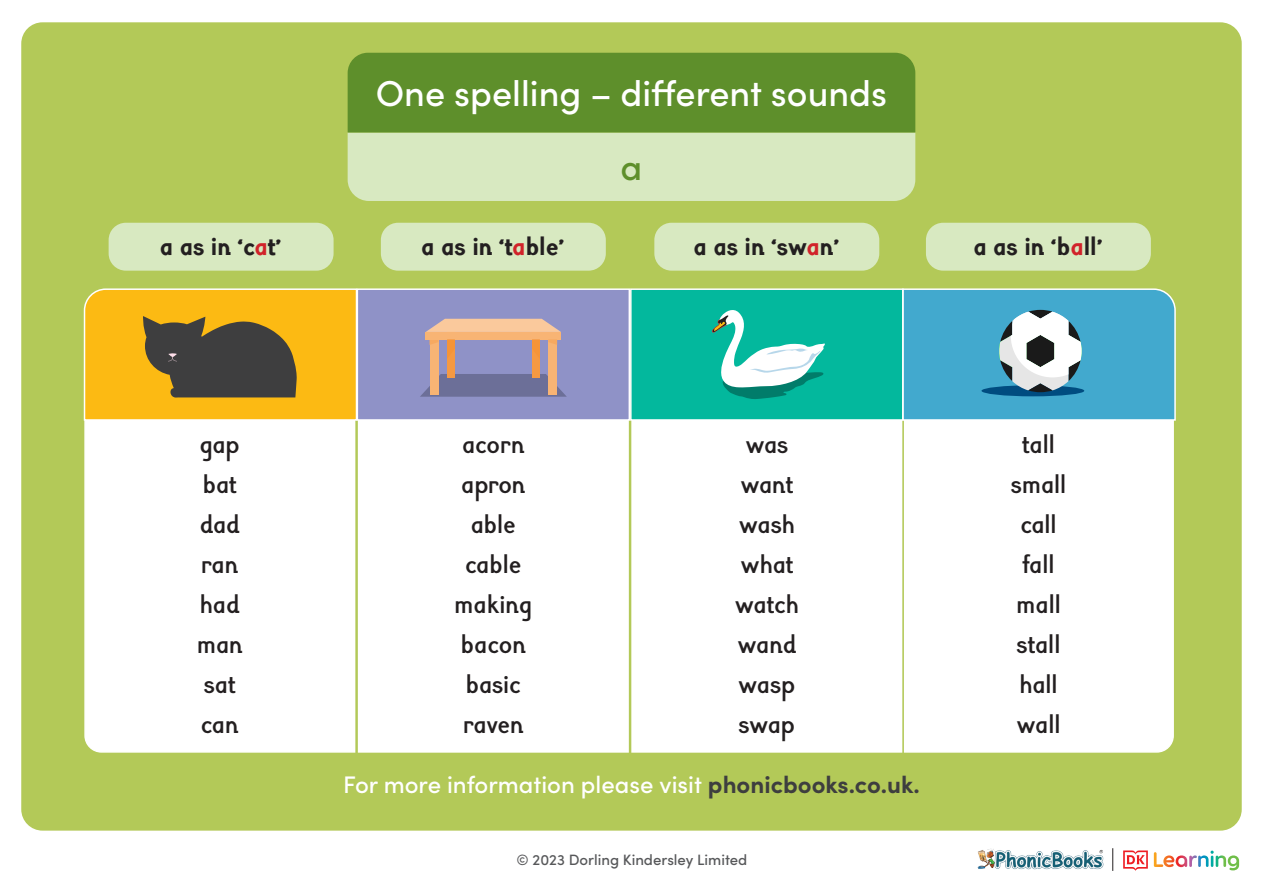
<style>
.page{position:relative;width:1263px;height:893px;background:#fff}
.page>*{position:absolute;margin:0;border:0;box-sizing:border-box;transform-origin:0 0}
.t1{font:500 36px "Sofia Pro";color:#fff}
.t2{font:500 36px "Sofia Pro";color:#5e8f2b}
.t3{font:100 27px "Sylexiad Sans";color:#231f20}
.t4{font:500 27px "Sylexiad Sans";color:#231f20}
.t5{font:500 24px "Sofia Pro";color:#fff}
.t6{font:500 15px "Sofia Pro";color:#57585a}
.s1{color:#d1232a}
.s2{font-weight:700;color:#3e3e3f}
</style>
<div class="page">
<div style="left:21px;top:22px;width:1221px;height:809px;background:#b3c958;border-radius:21px"></div>
<div style="left:84px;top:421px;width:272px;height:332px;background:#fff"></div>
<div style="left:903px;top:421px;width:271px;height:332px;background:#fff"></div>
<div style="left:359px;top:419px;width:269px;height:333px;background:#fff"></div>
<div style="left:358px;top:418px;width:271px;height:335px;border:2px solid #fff"></div>
<div style="left:632px;top:419px;width:269px;height:333px;background:#fff"></div>
<div style="left:631px;top:418px;width:271px;height:335px;border:2px solid #fff"></div>
<svg style="left:1112px;top:848px;width:127px;height:23px"></svg>
<img style="left:977px;top:848px;width:127px;height:22px">
<div style="left:109px;top:223px;width:225px;height:48px;background:#d8e9c1;border-radius:17px"></div>
<div style="left:381px;top:223px;width:225px;height:48px;background:#d8e9c1;border-radius:17px"></div>
<div style="left:654px;top:223px;width:225px;height:48px;background:#d8e9c1;border-radius:17px"></div>
<div style="left:926px;top:223px;width:225px;height:48px;background:#d8e9c1;border-radius:17px"></div>
<svg style="left:348px;top:53px;width:567px;height:148px;background:#96b870"></svg>
<svg style="left:83px;top:288px;width:1093px;height:133px;background:#78a795"></svg>
<h1 class="t1" style="left:376px;top:66px;width:512px">One spelling – different sounds</h1>
<h1 class="t2" style="left:620px;top:141px;width:23px">a</h1>
<p class="t4" style="left:160px;top:233px;width:123px">a as in ‘c<span class="s1">a</span>t’</p>
<p class="t4" style="left:421px;top:233px;width:145px">a as in ‘t<span class="s1">a</span>ble’</p>
<p class="t4" style="left:693px;top:233px;width:147px">a as in ‘sw<span class="s1">a</span>n’</p>
<p class="t4" style="left:973px;top:233px;width:131px">a as in ‘b<span class="s1">a</span>ll’</p>
<p class="t3" style="left:199px;top:432px;width:42px">gap</p>
<p class="t3" style="left:203px;top:472px;width:35px">bat</p>
<p class="t3" style="left:200px;top:512px;width:41px">dad</p>
<p class="t3" style="left:201px;top:552px;width:38px">ran</p>
<p class="t3" style="left:200px;top:592px;width:41px">had</p>
<p class="t3" style="left:197px;top:632px;width:47px">man</p>
<p class="t3" style="left:204px;top:672px;width:33px">sat</p>
<p class="t3" style="left:201px;top:712px;width:39px">can</p>
<p class="t3" style="left:462px;top:432px;width:64px">acorn</p>
<p class="t3" style="left:461px;top:472px;width:66px">apron</p>
<p class="t3" style="left:471px;top:512px;width:47px">able</p>
<p class="t3" style="left:465px;top:552px;width:58px">cable</p>
<p class="t3" style="left:454px;top:592px;width:80px">making</p>
<p class="t3" style="left:461px;top:632px;width:66px">bacon</p>
<p class="t3" style="left:466px;top:672px;width:57px">basic</p>
<p class="t3" style="left:463px;top:712px;width:62px">raven</p>
<p class="t3" style="left:745px;top:432px;width:44px">was</p>
<p class="t3" style="left:740px;top:472px;width:54px">want</p>
<p class="t3" style="left:739px;top:512px;width:57px">wash</p>
<p class="t3" style="left:740px;top:552px;width:54px">what</p>
<p class="t3" style="left:735px;top:592px;width:65px">watch</p>
<p class="t3" style="left:737px;top:632px;width:60px">wand</p>
<p class="t3" style="left:738px;top:672px;width:59px">wasp</p>
<p class="t3" style="left:738px;top:712px;width:58px">swap</p>
<p class="t5" style="left:343px;top:766px;width:578px">For more information please visit <span class="s2">phonicbooks.co.uk.</span></p>
<p class="t6" style="left:517px;top:849px;width:232px">© 2023 Dorling Kindersley Limited</p>
<p class="t3" style="left:1022px;top:432px;width:34px">tall</p>
<p class="t3" style="left:1011px;top:472px;width:57px">small</p>
<p class="t3" style="left:1020px;top:512px;width:38px">call</p>
<p class="t3" style="left:1022px;top:552px;width:33px">fall</p>
<p class="t3" style="left:1016px;top:592px;width:46px">mall</p>
<p class="t3" style="left:1017px;top:632px;width:45px">stall</p>
<p class="t3" style="left:1019px;top:672px;width:40px">hall</p>
<p class="t3" style="left:1016px;top:712px;width:45px">wall</p>
</div>
